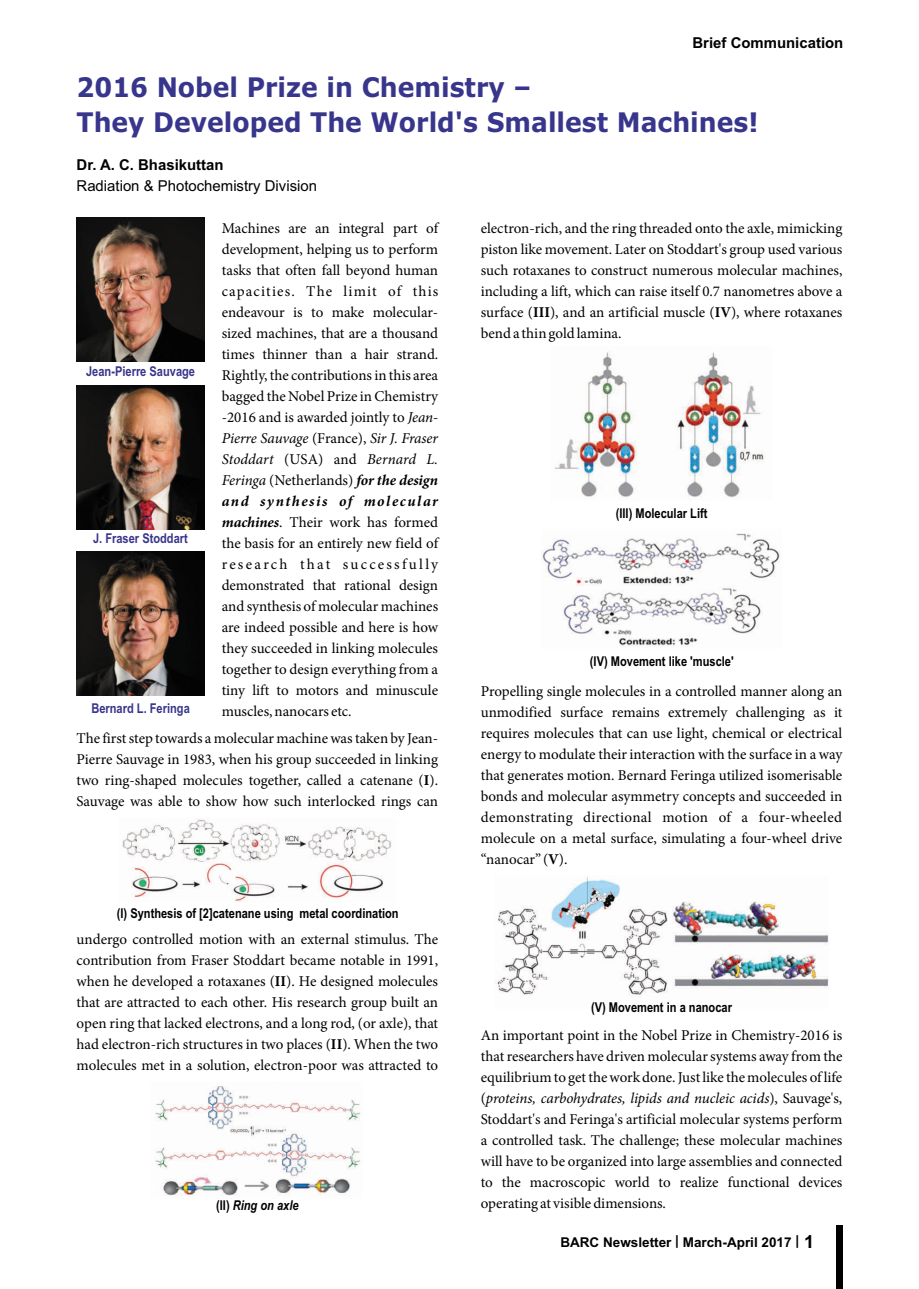
<style>
.page{position:relative;width:919px;height:1289px;background:#fff}
.page>*{position:absolute;margin:0;border:0;box-sizing:border-box;transform-origin:0 0}
.t1{font:700 27px/34.8px "Verdana";color:#38358c;scale:.93 1}
.t2{font:15px/21px "Minion Pro";color:#000;text-align:justify}
.t3{font:700 15px "Arial";color:#000}
.t4{font:15px "Arial";color:#000}
.t5{font:700 13.5px "Arial Narrow";color:#000}
.t6{font:700 13.5px "Arial Narrow";color:#38358c}
.t7{font:700 13.5px "Arial";color:#000}
.t8{font:italic 700 13.5px "Arial Narrow";color:#000}
.s1{font-weight:700}
.s2{font-style:italic}
.s3{font-weight:700;font-style:italic}
.s4{font-style:normal}
.s5{font-size:18px}
</style>
<div class="page">
<div style="left:836px;top:1225px;width:6px;height:63px;background:#000"></div>
<img style="left:77px;top:552px;width:127px;height:143px">
<img style="left:77px;top:218px;width:127px;height:143px">
<img style="left:77px;top:386px;width:127px;height:143px">
<img style="left:122px;top:819px;width:269px;height:83px">
<img style="left:155px;top:1086px;width:206px;height:110px">
<img style="left:554px;top:352px;width:210px;height:146px">
<img style="left:541px;top:533px;width:239px;height:114px">
<img style="left:495px;top:877px;width:333px;height:120px">
<p class="t3" style="left:692px;top:37px;width:152px">Brief Communication</p>
<h1 class="t1" style="left:77px;top:72px;width:734px">2016 Nobel Prize in Chemistry –<br>They Developed The World's Smallest Machines!</h1>
<p class="t3" style="left:77px;top:159px;width:148px">Dr. A. C. Bhasikuttan</p>
<p class="t4" style="left:77px;top:180px;width:242px">Radiation &amp; Photochemistry Division</p>
<p class="t2" style="left:480px;top:219px;width:363px">electron-rich, and the ring threaded onto the axle, mimicking piston like movement. Later on Stoddart's group used various such rotaxanes to construct numerous molecular machines, including a lift, which can raise itself 0.7 nanometres above a surface (<span class="s1">III</span>), and an artificial muscle (<span class="s1">IV</span>), where rotaxanes bend a thin gold lamina.</p>
<p class="t2" style="left:222px;top:219px;width:218px">Machines are an integral part of development, helping us to perform tasks that often fall beyond human capacities. The limit of this endeavour is to make molecular&shy;sized machines, that are a thousand times thinner than a hair strand.<br>Rightly, the contributions in this area bagged the Nobel Prize in Chemistry -2016 and is awarded jointly to <span class="s2">Jean-Pierre Sauvage</span> (France), <span class="s2">Sir J. Fraser Stoddart</span> (USA) and <span class="s2">Bernard L.<br>Feringa</span> (Netherlands) <span class="s3">for the design and synthesis of molecular machines</span>. Their work has formed the basis for an entirely new field of research that successfully demonstrated that rational design and synthesis of molecular machines are indeed possible and here is how they succeeded in linking molecules together to design everything from a tiny lift to motors and minuscule muscles, nanocars etc.</p>
<p class="t2" style="left:76px;top:729px;width:363px">The first step towards a molecular machine was taken by Jean-Pierre Sauvage in 1983, when his group succeeded in linking two ring-shaped molecules together, called a catenane (<span class="s1">I</span>).<br>Sauvage was able to show how such interlocked rings can</p>
<p class="t6" style="left:86px;top:366px;width:110px">Jean-Pierre Sauvage</p>
<p class="t5" style="left:615px;top:508px;width:93px">(III) Molecular Lift</p>
<p class="t6" style="left:93px;top:533px;width:96px">J. Fraser Stoddart</p>
<p class="t5" style="left:590px;top:656px;width:145px">(IV) Movement like 'muscle'</p>
<p class="t2" style="left:480px;top:681px;width:363px">Propelling single molecules in a controlled manner along an unmodified surface remains extremely challenging as it requires molecules that can use light, chemical or electrical energy to modulate their interaction with the surface in a way that generates motion. Bernard Feringa utilized isomerisable bonds and molecular asymmetry concepts and succeeded in demonstrating directional motion of a four-wheeled molecule on a metal surface, simulating a four-wheel drive “nanocar” (<span class="s1">V</span>).</p>
<p class="t6" style="left:91px;top:703px;width:100px">Bernard L. Feringa</p>
<p class="t5" style="left:117px;top:907px;width:283px">(I) Synthesis of [2]catenane using metal coordination</p>
<p class="t2" style="left:77px;top:930px;width:363px">undergo controlled motion with an external stimulus. The contribution from Fraser Stoddart became notable in 1991, when he developed a rotaxanes (<span class="s1">II</span>). He designed molecules that are attracted to each other. His research group built an open ring that lacked electrons, and a long rod, (or axle), that had electron-rich structures in two places (<span class="s1">II</span>). When the two molecules met in a solution, electron-poor was attracted to</p>
<p class="t8" style="left:216px;top:1199px;width:84px"><span class="s4">(II)</span> Ring on axle</p>
<p class="t5" style="left:591px;top:1002px;width:142px">(V) Movement in a nanocar</p>
<p class="t2" style="left:480px;top:1025px;width:363px">An important point in the Nobel Prize in Chemistry-2016 is that researchers have driven molecular systems away from the equilibrium to get the work done. Just like the molecules of life (<span class="s2">proteins, carbohydrates, lipids and nucleic acids</span>), Sauvage's, Stoddart's and Feringa's artificial molecular systems perform a controlled task. The challenge; these molecular machines will have to be organized into large assemblies and connected to the macroscopic world to realize functional devices operating at visible dimensions.</p>
<p class="t7" style="left:560px;top:1236px;width:255px">BARC Newsletter March-April 2017 | <span class="s5">1</span></p>
<p class="t7" style="left:675px;top:1235px;width:5px">|</p>
</div>
